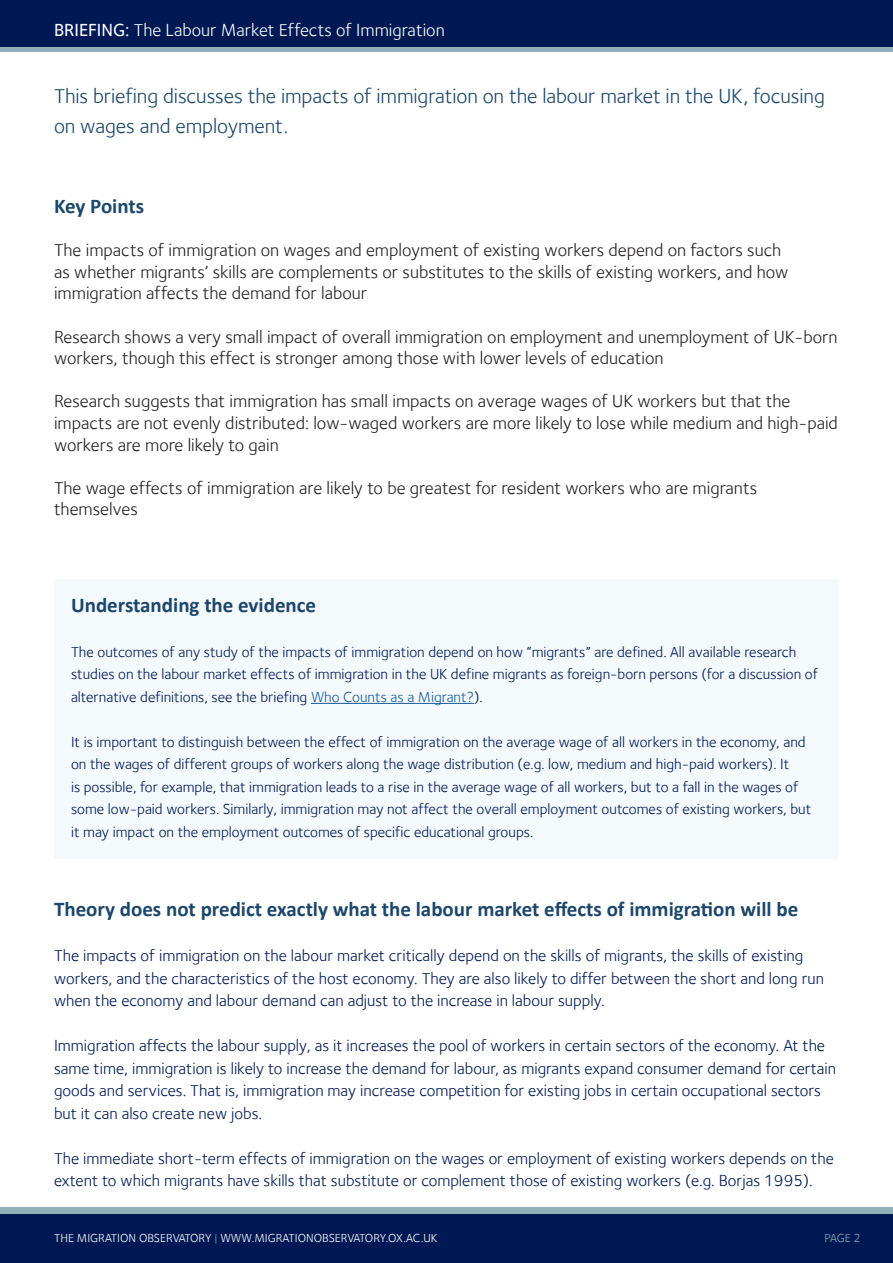
<style>
.page{position:relative;width:893px;height:1263px;background:#fff}
.page>*{position:absolute;margin:0;border:0;box-sizing:border-box;transform-origin:0 0}
.t1{font:700 21px "Calibri";color:#1c476b}
.Introduction{font:21px/30px "Foundry Sterling";letter-spacing:-.005em;color:#1c476b}
.Key_Points{font:18px/21.6px "Foundry Sterling";color:#231f20}
.t2{font:18px "Foundry Sterling";color:#fff}
.Body{font:16.5px/22.5px "Foundry Sterling";color:#001954}
.Evidence_Text{font:15px/22.5px "Foundry Sterling";color:#001954}
.t3{font:12px "Foundry Sterling";color:#fff}
.t4{font:12px "Foundry Sterling";color:#90aeb8}
.s1{font-weight:500}
.s2{color:#175d9e}
.s3{color:#5c9baf}
</style>
<div class="page">
<div style="left:0;top:1213px;width:893px;height:50px;background:#001954"></div>
<div style="left:0;top:1207px;width:893px;height:6px;background:#90aeb8"></div>
<div style="left:0;top:0;width:893px;height:48px;background:#001954"></div>
<hr style="left:0;top:48px;width:893px;height:4px;background:#90aeb8">
<div style="left:54px;top:579px;width:785px;height:279px;background:#f4f9fc"></div>
<hr style="left:311px;top:703px;width:163px;height:1px;background:#175d9e">
<p class="t2" style="left:54px;top:19px;width:392px"><span class="s1">BRIEFING:</span> The Labour Market Effects of Immigration</p>
<p class="Introduction" style="left:54px;top:81px;width:772px">This briefing discusses the impacts of immigration on the labour market in the UK, focusing on wages and employment.</p>
<h1 class="t1" style="left:54px;top:191px;width:92px">Key Points</h1>
<p class="Key_Points" style="left:54px;top:239px;width:736px">The impacts of immigration on wages and employment of existing workers depend on factors such as whether migrants’ skills are complements or substitutes to the skills of existing workers, and how immigration affects the demand for labour</p>
<p class="Key_Points" style="left:54px;top:326px;width:785px">Research shows a very small impact of overall immigration on employment and unemployment of UK-born workers, though this effect is stronger among those with lower levels of education</p>
<p class="Key_Points" style="left:54px;top:390px;width:785px">Research suggests that immigration has small impacts on average wages of UK workers but that the impacts are not evenly distributed: low-waged workers are more likely to lose while medium and high-paid workers are more likely to gain</p>
<p class="Key_Points" style="left:54px;top:477px;width:705px">The wage effects of immigration are likely to be greatest for resident workers who are migrants themselves</p>
<h1 class="t1" style="left:71px;top:590px;width:247px">Understanding the evidence</h1>
<p class="Evidence_Text" style="left:71px;top:640px;width:748px">The outcomes of any study of the impacts of immigration depend on how “migrants” are defined. All available research studies on the labour market effects of immigration in the UK define migrants as foreign-born persons (for a discussion of alternative definitions, see the briefing <span class="s2">Who Counts as a Migrant?</span>).</p>
<p class="Evidence_Text" style="left:71px;top:730px;width:742px">It is important to distinguish between the effect of immigration on the average wage of all workers in the economy, and on the wages of different groups of workers along the wage distribution (e.g. low, medium and high-paid workers). It<br>is possible, for example, that immigration leads to a rise in the average wage of all workers, but to a fall in the wages of some low-paid workers. Similarly, immigration may not affect the overall employment outcomes of existing workers, but it may impact on the employment outcomes of specific educational groups.</p>
<h1 class="t1" style="left:54px;top:895px;width:746px">Theory does not predict exactly what the labour market effects of immigration will be</h1>
<p class="Body" style="left:54px;top:944px;width:771px">The impacts of immigration on the labour market critically depend on the skills of migrants, the skills of existing workers, and the characteristics of the host economy. They are also likely to differ between the short and long run when the economy and labour demand can adjust to the increase in labour supply.</p>
<p class="Body" style="left:54px;top:1034px;width:783px">Immigration affects the labour supply, as it increases the pool of workers in certain sectors of the economy. At the same time, immigration is likely to increase the demand for labour, as migrants expand consumer demand for certain goods and services. That is, immigration may increase competition for existing jobs in certain occupational sectors but it can also create new jobs.</p>
<p class="Body" style="left:54px;top:1147px;width:781px">The immediate short-term effects of immigration on the wages or employment of existing workers depends on the extent to which migrants have skills that substitute or complement those of existing workers (e.g. Borjas 1995).</p>
<p class="t3" style="left:54px;top:1231px;width:385px">THE MIGRATION OBSERVATORY <span class="s3">|</span> WWW.MIGRATIONOBSERVATORY.OX.AC.UK</p>
<p class="t4" style="left:824px;top:1231px;width:38px">PAGE 2</p>
</div>
